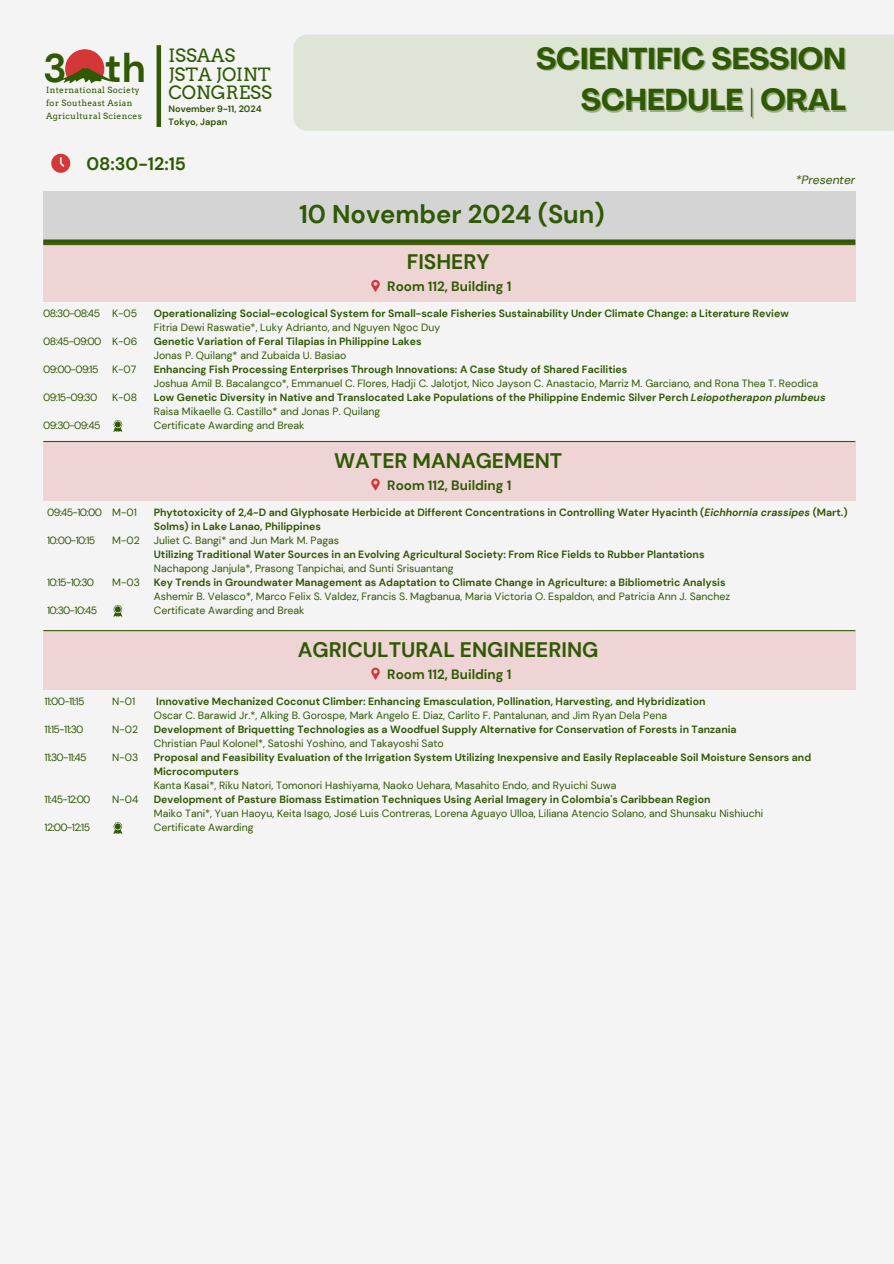
<style>
.page{position:relative;width:894px;height:1264px;background:#fff}
.page>*{position:absolute;margin:0;border:0;box-sizing:border-box;transform-origin:0 0}
.t1{font:700 39.75px "DM Sans";color:#2f5903}
.t2{font:700 29.85px "Agrandir";color:#2f5903}
.t3{font:700 25.65px "DM Sans";color:#2f5903}
.t4{font:700 21px "DM Sans";color:#2f5903}
.t5{font:18.3px/18.5px "Arvo";color:#2f5903}
.t6{font:700 18px "DM Sans";color:#2f5903}
.t7{font:700 13.5px "DM Sans";color:#2f5903}
.t8{font:italic 12px "DM Sans";color:#2f5903}
.t9{font:700 10.5px/14px "DM Sans";color:#2f5903}
.t10{font:10.5px "DM Sans";color:#2f5903}
.t11{font:700 9.15px "DM Sans";color:#2f5903}
.t12{font:8.55px/12.9px "Arvo";letter-spacing:.035em;color:#2f5903}
.s1{font-style:italic}
</style>
<div class="page">
<div style="left:0;top:0;width:893px;height:1263px;background:#f4f4f4"></div>
<svg style="left:60px;top:49px;width:53px;height:34px"></svg>
<div style="left:156px;top:45px;width:5px;height:82px;background:#2f5903"></div>
<div style="left:293px;top:35px;width:600px;height:96px;background:#dee5d6"></div>
<div style="left:43px;top:191px;width:812px;height:49px;background:#d4d4d4"></div>
<div style="left:43px;top:239px;width:812px;height:6px;background:#2f5903"></div>
<svg style="left:51px;top:154px;width:19px;height:19px"></svg>
<div style="left:43px;top:243px;width:812px;height:59px;background:#eed4d4"></div>
<svg style="left:371px;top:280px;width:8px;height:12px"></svg>
<hr style="left:43px;top:441px;width:812px;height:1px;background:#2f5903">
<div style="left:43px;top:442px;width:812px;height:59px;background:#eed4d4"></div>
<svg style="left:371px;top:478px;width:8px;height:13px"></svg>
<hr style="left:43px;top:630px;width:812px;height:1px;background:#2f5903">
<div style="left:43px;top:631px;width:812px;height:59px;background:#eed4d4"></div>
<svg style="left:371px;top:667px;width:8px;height:13px"></svg>
<svg style="left:113px;top:420px;width:9px;height:12px"></svg>
<svg style="left:113px;top:605px;width:9px;height:12px"></svg>
<svg style="left:113px;top:822px;width:9px;height:12px"></svg>
<h1 class="t1" style="left:105px;top:43px;width:42px">th</h1>
<p class="t12" style="left:46px;top:97px;width:97px">for Southeast Asian<br>Agricultural Sciences</p>
<h1 class="t1" style="left:43px;top:43px;width:25px">3</h1>
<p class="t12" style="left:46px;top:84px;width:95px">International Society</p>
<p class="t5" style="left:168px;top:47px;width:105px">ISSAAS<br>JSTA JOINT<br>CONGRESS</p>
<h5 class="t11" style="left:168px;top:103px;width:95px">November 9-11, 2024</h5>
<p class="t11" style="left:168px;top:116px;width:60px">Tokyo, Japan</p>
<p class="t6" style="left:86px;top:152px;width:101px">08:30-12:15</p>
<p class="t2" style="left:536px;top:46px;width:311px">SCIENTIFIC SESSION</p>
<h2 class="t2" style="left:580px;top:88px;width:266px">SCHEDULE | ORAL</h2>
<p class="t3" style="left:299px;top:198px;width:307px">10 November 2024 (Sun)</p>
<p class="t4" style="left:406px;top:248px;width:84px">FISHERY</p>
<p class="t7" style="left:387px;top:278px;width:125px">Room 112, Building 1</p>
<h6 class="t8" style="left:795px;top:172px;width:61px">*Presenter</h6>
<p class="t10" style="left:43px;top:307px;width:58px">08:30-08:45</p>
<p class="t10" style="left:43px;top:335px;width:60px">08:45-09:00</p>
<p class="t10" style="left:43px;top:363px;width:57px">09:00-09:15</p>
<p class="t10" style="left:43px;top:391px;width:55px">09:15-09:30</p>
<p class="t10" style="left:43px;top:419px;width:59px">09:30-09:45</p>
<p class="t10" style="left:112px;top:307px;width:27px">K-05</p>
<p class="t10" style="left:112px;top:335px;width:27px">K-06</p>
<p class="t10" style="left:112px;top:363px;width:26px">K-07</p>
<p class="t10" style="left:112px;top:391px;width:27px">K-08</p>
<p class="t10" style="left:47px;top:505px;width:56px">09:45-10:00</p>
<p class="t10" style="left:47px;top:533px;width:50px">10:00-10:15</p>
<p class="t10" style="left:47px;top:575px;width:49px">10:15-10:30</p>
<p class="t10" style="left:47px;top:603px;width:52px">10:30-10:45</p>
<p class="t10" style="left:112px;top:505px;width:26px">M-01</p>
<p class="t10" style="left:112px;top:533px;width:29px">M-02</p>
<p class="t10" style="left:112px;top:575px;width:29px">M-03</p>
<p class="t10" style="left:45px;top:694px;width:41px">11:00-11:15</p>
<p class="t10" style="left:45px;top:722px;width:40px">11:15-11:30</p>
<p class="t10" style="left:45px;top:750px;width:44px">11:30-11:45</p>
<p class="t10" style="left:45px;top:792px;width:48px">11:45-12:00</p>
<p class="t10" style="left:45px;top:820px;width:47px">12:00-12:15</p>
<p class="t10" style="left:112px;top:694px;width:25px">N-01</p>
<p class="t10" style="left:112px;top:722px;width:27px">N-02</p>
<p class="t10" style="left:112px;top:750px;width:28px">N-03</p>
<p class="t10" style="left:112px;top:792px;width:28px">N-04</p>
<h3 class="t9" style="left:154px;top:307px;width:636px">Operationalizing Social-ecological System for Small-scale Fisheries Sustainability Under Climate Change: a Literature Review</h3>
<h4 class="t10" style="left:154px;top:321px;width:288px">Fitria Dewi Raswatie*, Luky Adrianto, and Nguyen Ngoc Duy</h4>
<p class="t9" style="left:154px;top:335px;width:269px">Genetic Variation of Feral Tilapias in Philippine Lakes</p>
<p class="t10" style="left:154px;top:349px;width:194px">Jonas P. Quilang* and Zubaida U. Basiao</p>
<p class="t9" style="left:154px;top:363px;width:475px">Enhancing Fish Processing Enterprises Through Innovations: A Case Study of Shared Facilities</p>
<p class="t10" style="left:154px;top:377px;width:665px">Joshua Amil B. Bacalangco*, Emmanuel C. Flores, Hadji C. Jalotjot, Nico Jayson C. Anastacio, Marriz M. Garciano, and Rona Thea T. Reodica</p>
<p class="t9" style="left:154px;top:391px;width:673px">Low Genetic Diversity in Native and Translocated Lake Populations of the Philippine Endemic Silver Perch <span class="s1">Leiopotherapon plumbeus</span></p>
<p class="t10" style="left:154px;top:405px;width:228px">Raisa Mikaelle G. Castillo* and Jonas P. Quilang</p>
<p class="t10" style="left:154px;top:419px;width:152px">Certificate Awarding and Break</p>
<p class="t4" style="left:334px;top:446px;width:230px">WATER MANAGEMENT</p>
<p class="t7" style="left:387px;top:476px;width:125px">Room 112, Building 1</p>
<p class="t9" style="left:154px;top:505px;width:695px">Phytotoxicity of 2,4-D and Glyphosate Herbicide at Different Concentrations in Controlling Water Hyacinth (<span class="s1">Eichhornia crassipes</span> (Mart.)<br>Solms) in Lake Lanao, Philippines</p>
<p class="t10" style="left:154px;top:533px;width:187px">Juliet C. Bangi* and Jun Mark M. Pagas</p>
<p class="t9" style="left:154px;top:547px;width:552px">Utilizing Traditional Water Sources in an Evolving Agricultural Society: From Rice Fields to Rubber Plantations</p>
<h4 class="t10" style="left:154px;top:561px;width:301px">Nachapong Janjula*, Prasong Tanpichai, and Sunti Srisuantang</h4>
<p class="t9" style="left:154px;top:575px;width:573px">Key Trends in Groundwater Management as Adaptation to Climate Change in Agriculture: a Bibliometric Analysis</p>
<p class="t10" style="left:154px;top:589px;width:577px">Ashemir B. Velasco*, Marco Felix S. Valdez, Francis S. Magbanua, Maria Victoria O. Espaldon, and Patricia Ann J. Sanchez</p>
<p class="t10" style="left:154px;top:603px;width:152px">Certificate Awarding and Break</p>
<p class="t4" style="left:298px;top:635px;width:302px">AGRICULTURAL ENGINEERING</p>
<p class="t7" style="left:387px;top:665px;width:125px">Room 112, Building 1</p>
<p class="t9" style="left:156px;top:694px;width:550px">Innovative Mechanized Coconut Climber: Enhancing Emasculation, Pollination, Harvesting, and Hybridization</p>
<p class="t10" style="left:154px;top:708px;width:514px">Oscar C. Barawid Jr.*, Alking B. Gorospe, Mark Angelo E. Diaz, Carlito F. Pantalunan, and Jim Ryan Dela Pena</p>
<p class="t9" style="left:154px;top:722px;width:584px">Development of Briquetting Technologies as a Woodfuel Supply Alternative for Conservation of Forests in Tanzania</p>
<p class="t10" style="left:154px;top:736px;width:291px">Christian Paul Kolonel*, Satoshi Yoshino, and Takayoshi Sato</p>
<p class="t9" style="left:154px;top:750px;width:658px">Proposal and Feasibility Evaluation of the Irrigation System Utilizing Inexpensive and Easily Replaceable Soil Moisture Sensors and<br>Microcomputers</p>
<h4 class="t10" style="left:154px;top:778px;width:464px">Kanta Kasai*, Riku Natori, Tomonori Hashiyama, Naoko Uehara, Masahito Endo, and Ryuichi Suwa</h4>
<p class="t9" style="left:154px;top:792px;width:558px">Development of Pasture Biomass Estimation Techniques Using Aerial Imagery in Colombia's Caribbean Region</p>
<p class="t10" style="left:154px;top:806px;width:611px">Maiko Tani*, Yuan Haoyu, Keita Isago, José Luis Contreras, Lorena Aguayo Ulloa, Liliana Atencio Solano, and Shunsaku Nishiuchi</p>
<p class="t10" style="left:154px;top:820px;width:101px">Certificate Awarding</p>
</div>
